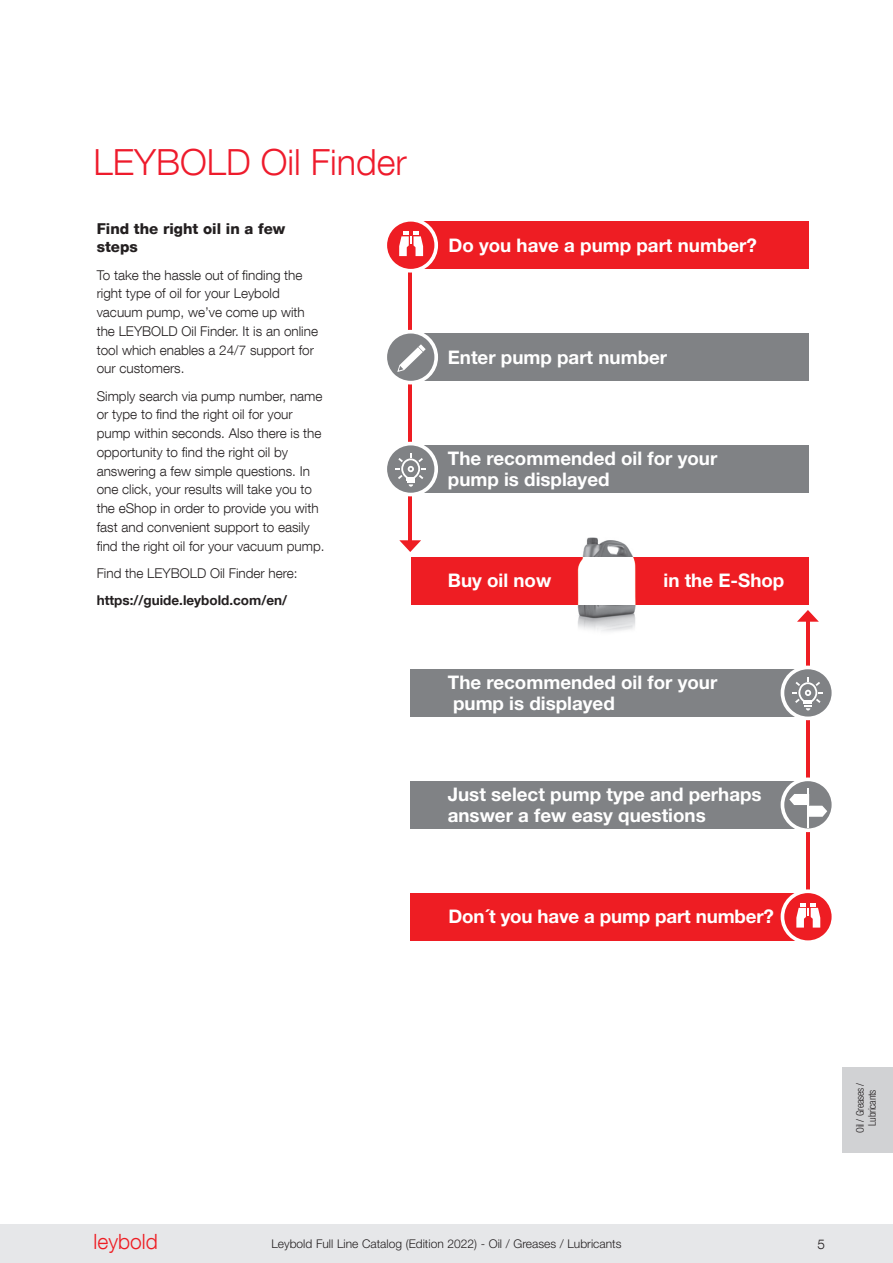
<style>
.page{position:relative;width:893px;height:1263px;background:#fff}
.page>*{position:absolute;margin:0;border:0;box-sizing:border-box;transform-origin:0 0}
.Titel_2{font:300 36px "Helvetica Neue LT Com";color:#ee1b2c}
.t1{font:300 21px "Helvetica Neue LT Com";color:#ee1d23}
.t2{font:700 18.75px/20.7px "Helvetica Neue LT Com";color:#fff}
.Merkmale{font:800 15px/18.8px "Helvetica Neue LT Com";color:#231f20}
.Fließtext{font:300 13.5px/18.8px "Helvetica Neue LT Com";color:#231f20}
.Fließtext-2{font:700 13.5px "Helvetica Neue LT Com";color:#231f20}
.t3{font:300 12px "Helvetica Neue LT Std";color:#231f20}
.t4{font:300 condensed 10.5px/12px "Helvetica Neue LT Com";letter-spacing:-.025em;color:#231f20;text-align:center}
</style>
<div class="page">
<div style="left:0;top:1225px;width:893px;height:38px;background:#e6e7e9"></div>
<div style="left:842px;top:1067px;width:51px;height:85px;background:#d1d2d4"></div>
<hr style="left:806px;top:618px;width:4px;height:323px;background:#ee1d23">
<svg style="left:797px;top:610px;width:22px;height:12px"></svg>
<hr style="left:408px;top:221px;width:4px;height:323px;background:#ee1d23">
<svg style="left:399px;top:540px;width:22px;height:12px"></svg>
<div style="left:411px;top:333px;width:398px;height:48px;background:#808285"></div>
<svg style="left:387px;top:330px;width:51px;height:54px"></svg>
<div style="left:411px;top:445px;width:398px;height:48px;background:#808285"></div>
<svg style="left:387px;top:442px;width:51px;height:54px"></svg>
<div style="left:411px;top:557px;width:398px;height:48px;background:#ee1d23"></div>
<div style="left:411px;top:893px;width:397px;height:48px;background:#ee1d23"></div>
<svg style="left:781px;top:889px;width:51px;height:52px"></svg>
<div style="left:411px;top:781px;width:397px;height:48px;background:#808285"></div>
<svg style="left:781px;top:777px;width:51px;height:55px"></svg>
<div style="left:411px;top:669px;width:397px;height:48px;background:#808285"></div>
<svg style="left:781px;top:666px;width:51px;height:54px"></svg>
<img style="left:577px;top:537px;width:59px;height:95px">
<div style="left:577px;top:557px;width:59px;height:48px;background:#fff"></div>
<div style="left:411px;top:221px;width:398px;height:48px;background:#ee1d23"></div>
<svg style="left:387px;top:221px;width:51px;height:52px"></svg>
<p class="Titel_2" style="left:94px;top:140px;width:315px">LEYBOLD Oil Finder</p>
<p class="Merkmale" style="left:97px;top:219px;width:190px">Find the right oil in a few steps</p>
<p class="Fließtext" style="left:97px;top:265px;width:223px">To take the hassle out of finding the right type of oil for your Leybold vacuum pump, we’ve come up with the LEYBOLD Oil Finder. It is an online tool which enables a 24/7 support for our customers.</p>
<p class="Fließtext" style="left:97px;top:386px;width:229px">Simply search via pump number, name or type to find the right oil for your pump within seconds. Also there is the opportunity to find the right oil by answering a few simple questions. In one click, your results will take you to the eShop in order to provide you with fast and convenient support to easily find the right oil for your vacuum pump.</p>
<p class="Fließtext" style="left:97px;top:563px;width:202px">Find the LEYBOLD Oil Finder here:</p>
<p class="Fließtext-2" style="left:97px;top:592px;width:192px">https://guide.leybold.com/en/</p>
<p class="t2" style="left:449px;top:234px;width:310px">Do you have a pump part number?</p>
<p class="t2" style="left:448px;top:346px;width:221px">Enter pump part number</p>
<p class="t2" style="left:448px;top:448px;width:271px">The recommended oil for your pump is displayed</p>
<p class="t2" style="left:448px;top:570px;width:105px">Buy oil now</p>
<p class="t2" style="left:663px;top:570px;width:122px">in the E-Shop</p>
<p class="t2" style="left:448px;top:671px;width:271px">The recommended oil for your pump is displayed</p>
<p class="t2" style="left:448px;top:784px;width:315px">Just select pump type and perhaps answer a few easy questions</p>
<p class="t2" style="left:449px;top:906px;width:327px">Don´t you have a pump part number?</p>
<p class="t4" style="left:854px;top:1133px;width:52px;rotate:-90deg">Oil / Greases /<br>Lubricants</p>
<h2 class="t1" style="left:94px;top:1229px;width:66px">leybold</h2>
<p class="t3" style="left:271px;top:1236px;width:352px">Leybold Full Line Catalog (Edition 2022) - Oil / Greases / Lubricants</p>
<p class="Fließtext" style="left:817px;top:1235px;width:9px">5</p>
</div>
